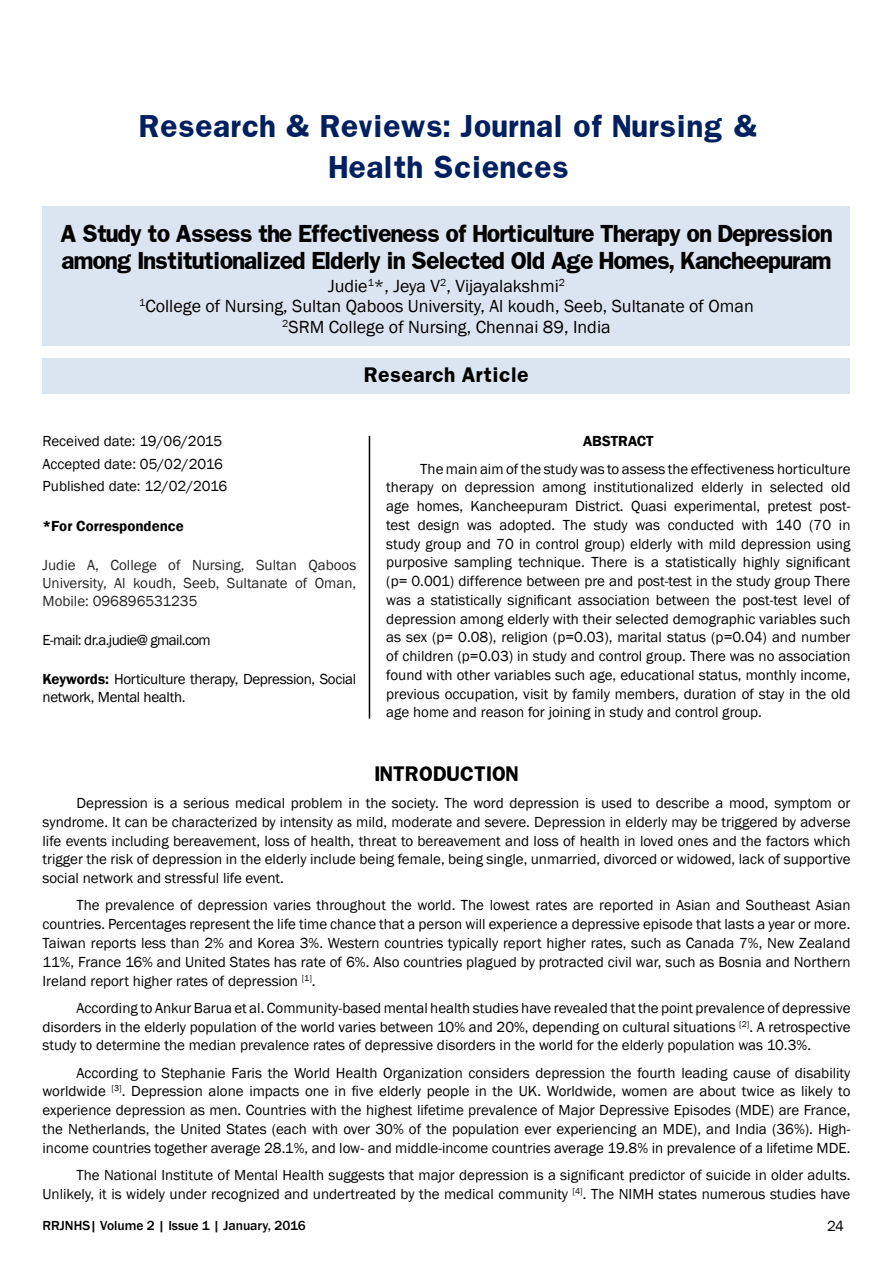
<style>
.page{position:relative;width:893px;height:1263px;background:#fff}
.page>*{position:absolute;margin:0;border:0;box-sizing:border-box;transform-origin:0 0}
.t1{font:700 27px/40.5px "Franklin";color:#002060;text-align:center}
.t2{font:700 21px/27px "Franklin";letter-spacing:-.06em;color:#000}
.t3{font:18px/19.2px "Franklin Gothic";color:#000;text-align:center}
.t4{font:700 18px "Franklin";color:#000}
.t5{font:15px/18.8px "Franklin Gothic";color:#000;text-align:justify}
.t6{font:15px/18px "Franklin Gothic";color:#252525;text-align:justify}
.t7{font:15px/18px "Franklin Gothic";letter-spacing:-.02em;color:#000}
.t8{font:15px "Franklin Gothic";letter-spacing:-.04em;color:#000}
.t9{font:600 15px "Franklin Gothic";color:#000}
.t10{font:500 13.5px "Franklin Gothic";color:#000}
.s1{font-weight:600}
</style>
<div class="page">
<div style="left:43px;top:206px;width:807px;height:139px;background:#dbe5f1"></div>
<div style="left:43px;top:358px;width:807px;height:35px;background:#dbe5f1"></div>
<hr style="left:369px;top:436px;width:1px;height:283px;background:#000">
<h1 class="t1" style="left:139px;top:106px;width:620px">Research &amp; Reviews: Journal of Nursing &amp;<br>Health Sciences</h1>
<h2 class="t2" style="left:60px;top:220px;width:774px">A Study to Assess the Effectiveness of Horticulture Therapy on Depression among Institutionalized Elderly in Selected Old Age Homes, Kancheepuram</h2>
<p class="t3" style="left:139px;top:277px;width:616px">Judie<sup>1</sup>*, Jeya V<sup>2</sup>, Vijayalakshmi<sup>2<br>1</sup>College of Nursing, Sultan Qaboos University, Al koudh, Seeb, Sultanate of Oman</p>
<p class="t3" style="left:282px;top:317px;width:330px"><sup>2</sup>SRM College of Nursing, Chennai 89, India</p>
<p class="t4" style="left:364px;top:362px;width:166px">Research Article</p>
<p class="t5" style="left:43px;top:430px;width:186px;line-height:22.5px;text-align:left">Received date: 19/06/2015<br>Accepted date: 05/02/2016<br>Published date: 12/02/2016</p>
<p class="t9" style="left:43px;top:516px;width:143px">*For Correspondence</p>
<p class="t6" style="left:43px;top:556px;width:315px">Judie A, College of Nursing, Sultan Qaboos University, Al koudh, Seeb, Sultanate of Oman, Mobile: 096896531235</p>
<p class="t8" style="left:43px;top:631px;width:170px">E-mail: dr.a.judie@ gmail.com</p>
<p class="t7" style="left:43px;top:671px;width:315px"><span class="s1">Keywords:</span> Horticulture therapy, Depression, Social network, Mental health.</p>
<p class="t9" style="left:583px;top:432px;width:72px">ABSTRACT</p>
<p class="t5" style="left:386px;top:459px;width:466px;text-indent:34px">The main aim of the study was to assess the effectiveness horticulture therapy on depression among institutionalized elderly in selected old age homes, Kancheepuram District. Quasi experimental, pretest post&shy;test design was adopted. The study was conducted with 140 (70 in study group and 70 in control group) elderly with mild depression using purposive sampling technique. There is a statistically highly significant (p= 0.001) difference between pre and post-test in the study group There was a statistically significant association between the post-test level of depression among elderly with their selected demographic variables such as sex (p= 0.08), religion (p=0.03), marital status (p=0.04) and number of children (p=0.03) in study and control group. There was no association found with other variables such age, educational status, monthly income, previous occupation, visit by family members, duration of stay in the old age home and reason for joining in study and control group.</p>
<p class="t4" style="left:374px;top:761px;width:146px">INTRODUCTION</p>
<p class="t5" style="left:43px;top:794px;width:809px;text-indent:34px">Depression is a serious medical problem in the society. The word depression is used to describe a mood, symptom or syndrome. It can be characterized by intensity as mild, moderate and severe. Depression in elderly may be triggered by adverse life events including bereavement, loss of health, threat to bereavement and loss of health in loved ones and the factors which trigger the risk of depression in the elderly include being female, being single, unmarried, divorced or widowed, lack of supportive social network and stressful life event.</p>
<p class="t5" style="left:43px;top:896px;width:809px;text-indent:34px">The prevalence of depression varies throughout the world. The lowest rates are reported in Asian and Southeast Asian countries. Percentages represent the life time chance that a person will experience a depressive episode that lasts a year or more.<br>Taiwan reports less than 2% and Korea 3%. Western countries typically report higher rates, such as Canada 7%, New Zealand 11%, France 16% and United States has rate of 6%. Also countries plagued by protracted civil war, such as Bosnia and Northern Ireland report higher rates of depression <sup>[1]</sup>.</p>
<p class="t5" style="left:43px;top:999px;width:809px;text-indent:34px">According to Ankur Barua et al. Community-based mental health studies have revealed that the point prevalence of depressive disorders in the elderly population of the world varies between 10% and 20%, depending on cultural situations <sup>[2]</sup>. A retrospective study to determine the median prevalence rates of depressive disorders in the world for the elderly population was 10.3%.</p>
<p class="t5" style="left:43px;top:1063px;width:809px;text-indent:34px">According to Stephanie Faris the World Health Organization considers depression the fourth leading cause of disability worldwide <sup>[3]</sup>. Depression alone impacts one in five elderly people in the UK. Worldwide, women are about twice as likely to experience depression as men. Countries with the highest lifetime prevalence of Major Depressive Episodes (MDE) are France, the Netherlands, the United States (each with over 30% of the population ever experiencing an MDE), and India (36%). High&shy;income countries together average 28.1%, and low- and middle-income countries average 19.8% in prevalence of a lifetime MDE.</p>
<p class="t5" style="left:43px;top:1166px;width:809px;text-align:right">The National Institute of Mental Health suggests that major depression is a significant predictor of suicide in older adults.<br>Unlikely, it is widely under recognized and undertreated by the medical community <sup>[4]</sup>. The NIMH states numerous studies have</p>
<p class="t10" style="left:43px;top:1217px;width:265px">RRJNHS| Volume 2 | Issue 1 | January, 2016</p>
<p class="t5" style="left:827px;top:1217px;width:18px">24</p>
</div>
